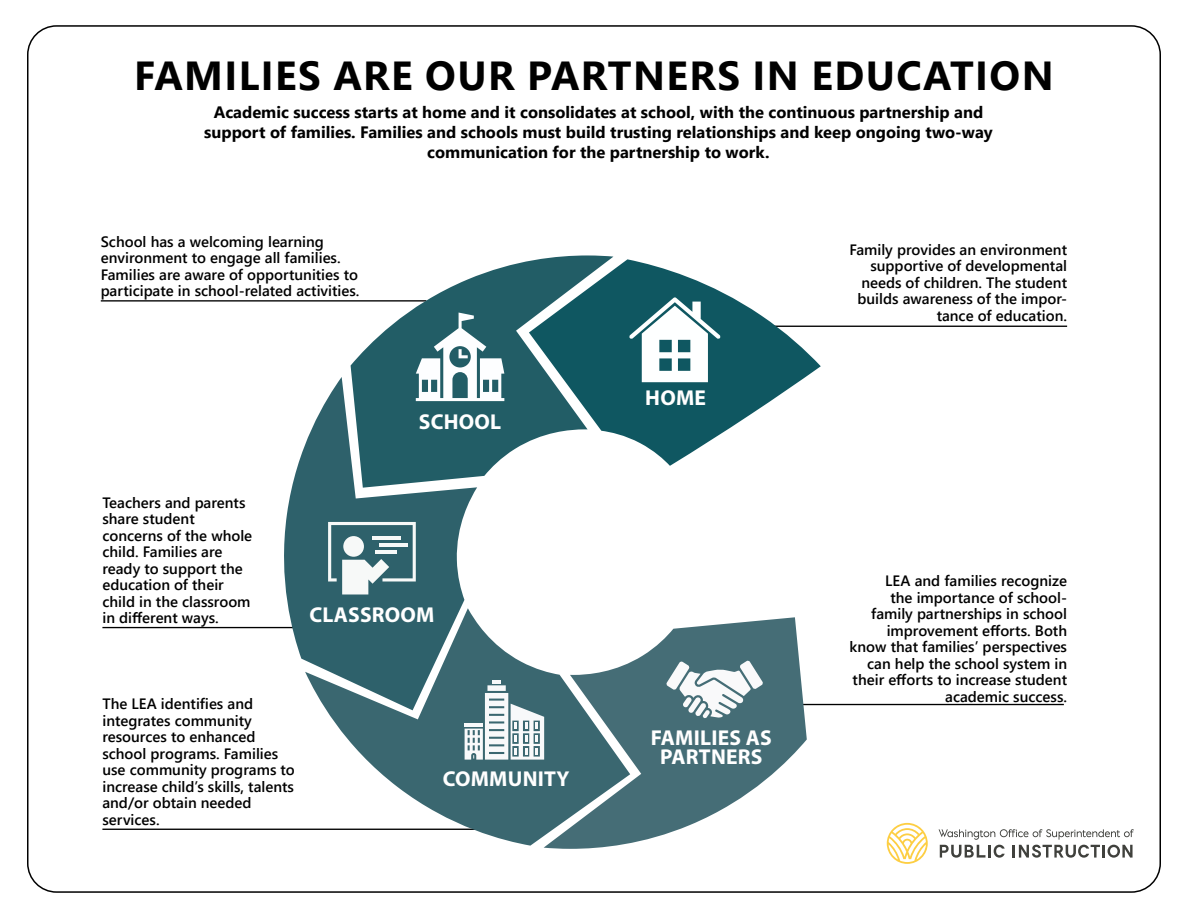
<style>
.page{position:relative;width:1188px;height:918px;background:#fff}
.page>*{position:absolute;margin:0;border:0;box-sizing:border-box;transform-origin:0 0}
.t1{font:700 40.5px "Segoe UI";letter-spacing:.035em;color:#000}
.t2{font:700 21.6px/18.1px "Myriad Pro";letter-spacing:.01em;color:#fff;text-align:center}
.t3{font:700 16.5px/19.8px "Segoe UI";color:#000;text-align:center}
.t4{font:600 15px/16.5px "Segoe UI";color:#000}
</style>
<div class="page">
<hr style="left:773px;top:326px;width:294px;height:1px;background:#000">
<hr style="left:101px;top:300px;width:325px;height:2px;background:#000">
<hr style="left:102px;top:627px;width:197px;height:1px;background:#000">
<hr style="left:102px;top:829px;width:401px;height:1px;background:#000">
<hr style="left:800px;top:704px;width:264px;height:1px;background:#000">
<svg style="left:939px;top:829px;width:195px;height:29px"></svg>
<svg style="left:887px;top:823px;width:41px;height:41px"></svg>
<svg style="left:613px;top:259px;width:208px;height:207px;fill:#0f5761"></svg>
<svg style="left:305px;top:623px;width:239px;height:223px;fill:#3a6770"></svg>
<svg style="left:544px;top:617px;width:263px;height:232px;fill:#456d76"></svg>
<svg style="left:278px;top:377px;width:199px;height:333px;fill:#2e616b"></svg>
<svg style="left:351px;top:255px;width:262px;height:233px;fill:#225d66"></svg>
<svg style="left:465px;top:680px;width:79px;height:80px"></svg>
<svg style="left:416px;top:313px;width:88px;height:88px"></svg>
<svg style="left:328px;top:522px;width:88px;height:72px"></svg>
<svg style="left:666px;top:660px;width:97px;height:58px"></svg>
<svg style="left:629px;top:297px;width:92px;height:85px"></svg>
<p class="t1" style="left:134px;top:37px;width:921px">FAMILIES ARE OUR PARTNERS IN EDUCATION</p>
<p class="t3" style="left:204px;top:101px;width:790px">Academic success starts at home and it consolidates at school, with the continuous partnership and support of families. Families and schools must build trusting relationships and keep ongoing two-way communication for the partnership to work.</p>
<p class="t4" style="left:101px;top:232px;width:260px">School has a welcoming learning environment to engage all families.<br>Families are aware of opportunities to participate in school-related activities.</p>
<p class="t2" style="left:419px;top:412px;width:84px">SCHOOL</p>
<p class="t4" style="left:102px;top:493px;width:151px">Teachers and parents share student concerns of the whole child. Families are ready to support the education of their child in the classroom in different ways.</p>
<p class="t2" style="left:309px;top:605px;width:127px">CLASSROOM</p>
<p class="t4" style="left:102px;top:694px;width:194px">The LEA identifies and integrates community resources to enhanced school programs. Families use community programs to increase child’s skills, talents and/or obtain needed services.</p>
<p class="t2" style="left:443px;top:769px;width:128px">COMMUNITY</p>
<p class="t2" style="left:645px;top:388px;width:62px">HOME</p>
<p class="t2" style="left:651px;top:728px;width:123px">FAMILIES AS<br>PARTNERS</p>
<p class="t4" style="left:849px;top:240px;width:219px;text-align:right">Family provides an environment supportive of developmental needs of children. The student builds awareness of the impor&shy;tance of education.</p>
<p class="t4" style="left:850px;top:571px;width:219px;text-align:right">LEA and families recognize<br>the importance of school&shy;family partnerships in school improvement efforts. Both know that families’ perspectives can help the school system in their efforts to increase student academic success.</p>
</div>
